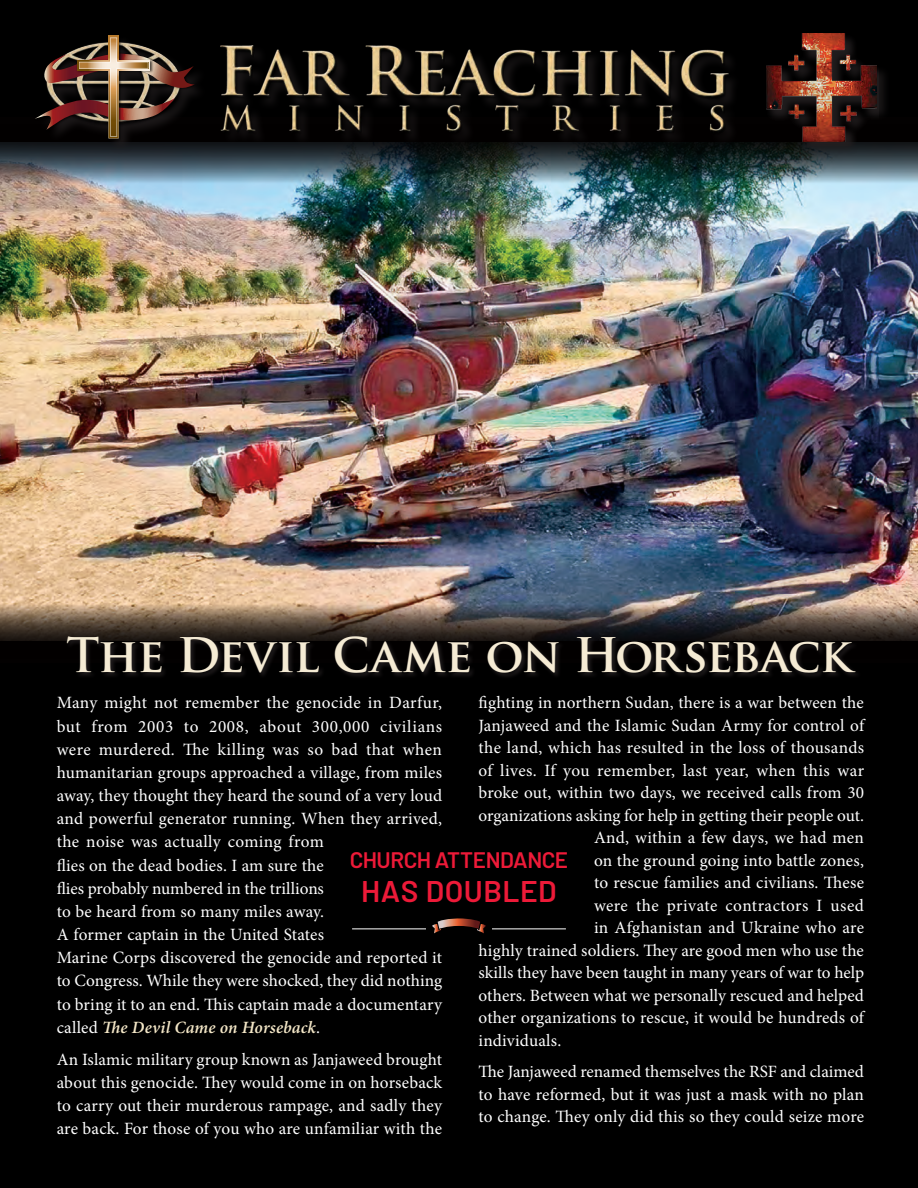
<style>
.page{position:relative;width:918px;height:1188px;background:#000}
.page>*{position:absolute;margin:0;border:0;box-sizing:border-box;transform-origin:0 0}
.t1{font:700 46.5px "Trajan Pro";letter-spacing:-.025em;color:#f5ebd4}
.t2{font:600 30px "Barlow";letter-spacing:.015em;color:#ed1a38}
.t3{font:600 22.5px "Barlow";letter-spacing:-.025em;color:#ed1a38}
.t4{font:17.25px/23.1px "Minion Pro";letter-spacing:.01em;color:#fff;text-align:justify}
.s1{font-weight:600;font-style:italic;color:#f4e7c7}
</style>
<div class="page">
<img style="left:0;top:186px;width:918px;height:415px">
<img style="left:0;top:601px;width:918px;height:40px">
<img style="left:0;top:130px;width:918px;height:56px">
<div style="left:66px;top:635px;width:796px;height:45px;background:#231f20;opacity:.85"></div>
<div style="left:765px;top:33px;width:125px;height:123px;background:#231f20;opacity:.75"></div>
<div style="left:765px;top:33px;width:114px;height:112px;background:#231f20;opacity:.75"></div>
<img style="left:766px;top:34px;width:111px;height:107px">
<div style="left:36px;top:35px;width:173px;height:119px;background:#231f20;opacity:.75"></div>
<img style="left:34px;top:52px;width:165px;height:80px">
<img style="left:75px;top:35px;width:79px;height:107px">
<svg style="left:35px;top:36px;width:160px;height:102px"></svg>
<div style="left:221px;top:45px;width:521px;height:102px;background:#231f20;opacity:.75"></div>
<img style="left:221px;top:45px;width:509px;height:89px">
<hr style="left:352px;top:929px;width:74px;height:1px;background:#fff">
<hr style="left:492px;top:929px;width:74px;height:1px;background:#fff">
<svg style="left:432px;top:918px;width:54px;height:15px"></svg>
<h1 class="t1" style="left:66px;top:626px;width:787px">The Devil Came on Horseback</h1>
<p class="t4" style="left:57px;top:691px;width:387px;text-align:left">Many might not remember the genocide in Darfur, but from 2003 to 2008, about 300,000 civilians were murdered. The killing was so bad that when humanitarian groups approached a village, from miles away, they thought they heard the sound of a very loud and powerful generator running. When they arrived, the noise was actually coming from<br>flies on the dead bodies. I am sure the<br>flies probably numbered in the trillions<br>to be heard from so many miles away.<br>A former captain in the United States<br>Marine Corps discovered the genocide and reported it to Congress. While they were shocked, they did nothing to bring it to an end. This captain made a documentary called <span class="s1">The Devil Came on Horseback</span>.</p>
<p class="t4" style="left:57px;top:1048px;width:387px">An Islamic military group known as Janjaweed brought about this genocide. They would come in on horseback to carry out their murderous rampage, and sadly they are back. For those of you who are unfamiliar with the</p>
<p class="t4" style="left:479px;top:691px;width:387px">fighting in northern Sudan, there is a war between the</p>
<p class="t4" style="left:479px;top:714px;width:387px">Janjaweed and the Islamic Sudan Army for control of</p>
<p class="t4" style="left:479px;top:736px;width:387px">the land, which has resulted in the loss of thousands</p>
<p class="t4" style="left:479px;top:759px;width:387px">of lives. If you remember, last year, when this war</p>
<p class="t4" style="left:479px;top:781px;width:387px">broke out, within two days, we received calls from 30</p>
<p class="t4" style="left:479px;top:804px;width:387px">organizations asking for help in getting their people out.</p>
<p class="t4" style="left:594px;top:826px;width:272px">And, within a few days, we had men</p>
<p class="t4" style="left:594px;top:849px;width:271px">on the ground going into battle zones,</p>
<p class="t4" style="left:594px;top:871px;width:271px">to rescue families and civilians. These</p>
<p class="t4" style="left:594px;top:894px;width:272px">were the private contractors I used</p>
<p class="t4" style="left:594px;top:916px;width:271px">in Afghanistan and Ukraine who are</p>
<p class="t4" style="left:479px;top:939px;width:387px">highly trained soldiers. They are good men who use the</p>
<p class="t4" style="left:479px;top:961px;width:387px">skills they have been taught in many years of war to help</p>
<p class="t4" style="left:479px;top:984px;width:387px">others. Between what we personally rescued and helped</p>
<p class="t4" style="left:479px;top:1006px;width:387px">other organizations to rescue, it would be hundreds of</p>
<p class="t4" style="left:479px;top:1029px;width:84px">individuals.</p>
<p class="t4" style="left:479px;top:1060px;width:387px;line-height:22.5px">The Janjaweed renamed themselves the RSF and claimed to have reformed, but it was just a mask with no plan to change. They only did this so they could seize more</p>
<h3 class="t3" style="left:350px;top:846px;width:220px">CHURCH ATTENDANCE</h3>
<h2 class="t2" style="left:361px;top:873px;width:197px">HAS DOUBLED</h2>
</div>
